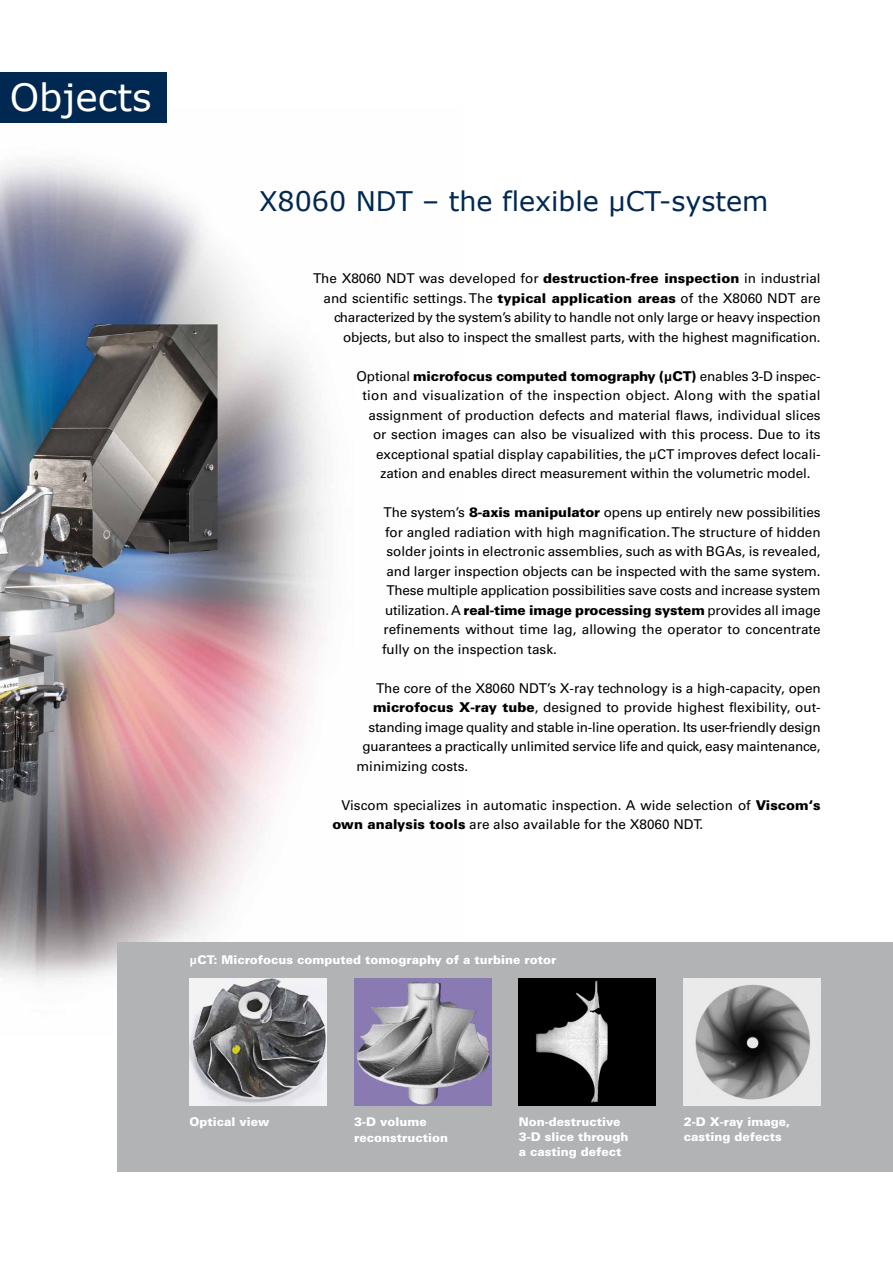
<style>
.page{position:relative;width:893px;height:1263px;background:#fff}
.page>*{position:absolute;margin:0;border:0;box-sizing:border-box;transform-origin:0 0}
.t1{font:37.5px "Verdana";color:#fff}
._01_Headline_Innen{font:27px "Verdana";color:#002851}
._03_Fließtext{font:13.5px/19.5px "Univers";color:#000;text-align:right}
._03_Fließtext-2{font:900 13.5px "Univers";letter-spacing:-.015em;color:#000}
._03_Fließtext-3{font:13.5px "Univers";letter-spacing:-.02em;color:#000}
._05_Bildunterschrift{font:900 12px/15px "Univers";color:#fff}
.s1{font-weight:900}
.s2{font-weight:400}
</style>
<div class="page">
<img style="left:0;top:162px;width:325px;height:820px">
<div style="left:117px;top:942px;width:776px;height:229px;background:#b1b3b4"></div>
<div style="left:0;top:72px;width:167px;height:51px;background:#002851"></div>
<img style="left:190px;top:978px;width:136px;height:128px">
<img style="left:354px;top:978px;width:137px;height:127px">
<img style="left:519px;top:978px;width:137px;height:128px">
<img style="left:684px;top:978px;width:137px;height:128px">
<h1 class="t1" style="left:10px;top:71px;width:143px">Objects</h1>
<p class="_01_Headline_Innen" style="left:259px;top:182px;width:511px">X8060 NDT – the flexible µCT-system</p>
<p class="_03_Fließtext" style="left:313px;top:269px;width:509px">The X8060 NDT was developed for <span class="s1">destruction-free inspection</span> in industrial and scientific settings. The <span class="s1">typical application areas</span> of the X8060 NDT are characterized by the system’s ability to handle not only large or heavy inspection objects, but also to inspect the smallest parts, with the highest magnification.</p>
<p class="_03_Fließtext-2" style="left:357px;top:368px;width:466px"><span class="s2">Optional</span> microfocus computed tomography (µCT) <span class="s2">enables 3-D inspec-</span></p>
<p class="_03_Fließtext" style="left:363px;top:386px;width:460px">tion and visualization of the inspection object. Along with the spatial</p>
<p class="_03_Fließtext" style="left:369px;top:405px;width:454px">assignment of production defects and material flaws, individual slices</p>
<p class="_03_Fließtext" style="left:373px;top:425px;width:449px">or section images can also be visualized with this process. Due to its</p>
<p class="_03_Fließtext" style="left:376px;top:444px;width:445px">exceptional spatial display capabilities, the µCT improves defect locali-</p>
<p class="_03_Fließtext" style="left:381px;top:464px;width:431px">zation and enables direct measurement within the volumetric model.</p>
<p class="_03_Fließtext" style="left:384px;top:503px;width:439px">The system’s <span class="s1">8-axis manipulator</span> opens up entirely new possibilities</p>
<p class="_03_Fließtext" style="left:385px;top:522px;width:437px">for angled radiation with high magnification. The structure of hidden</p>
<p class="_03_Fließtext" style="left:387px;top:542px;width:436px">solder joints in electronic assemblies, such as with BGAs, is revealed,</p>
<p class="_03_Fließtext" style="left:387px;top:561px;width:436px">and larger inspection objects can be inspected with the same system.</p>
<p class="_03_Fließtext" style="left:387px;top:581px;width:436px">These multiple application possibilities save costs and increase system</p>
<p class="_03_Fließtext-2" style="left:385px;top:602px;width:437px"><span class="s2">utilization. A</span> real-time image processing system <span class="s2">provides all image</span></p>
<p class="_03_Fließtext" style="left:384px;top:620px;width:439px">refinements without time lag, allowing the operator to concentrate</p>
<p class="_03_Fließtext" style="left:382px;top:639px;width:176px">fully on the inspection task.</p>
<p class="_03_Fließtext" style="left:376px;top:678px;width:446px">The core of the X8060 NDT’s X-ray technology is a high-capacity, open</p>
<p class="_03_Fließtext" style="left:373px;top:698px;width:449px"><span class="s1">microfocus X-ray tube</span>, designed to provide highest flexibility, out-</p>
<p class="_03_Fließtext-3" style="left:369px;top:719px;width:454px">standing image quality and stable in-line operation. Its user-friendly design</p>
<p class="_03_Fließtext" style="left:363px;top:737px;width:460px">guarantees a practically unlimited service life and quick, easy maintenance,</p>
<p class="_03_Fließtext" style="left:357px;top:756px;width:113px">minimizing costs.</p>
<p class="_03_Fließtext" style="left:333px;top:795px;width:490px;text-align:left;text-indent:9px">Viscom specializes in automatic inspection. A wide selection of <span class="s1">Viscom‘s own analysis tools</span> are also available for the X8060 NDT.</p>
<p class="_05_Bildunterschrift" style="left:190px;top:952px;width:368px">µCT: Microfocus computed tomography of a turbine rotor</p>
<p class="_05_Bildunterschrift" style="left:190px;top:1114px;width:81px">Optical view</p>
<p class="_05_Bildunterschrift" style="left:354px;top:1113px;width:95px;line-height:16.5px">3-D volume reconstruction</p>
<p class="_05_Bildunterschrift" style="left:519px;top:1114px;width:111px">Non-destructive<br>3-D slice through a casting defect</p>
<p class="_05_Bildunterschrift" style="left:684px;top:1114px;width:108px">2-D X-ray image, casting defects</p>
</div>
